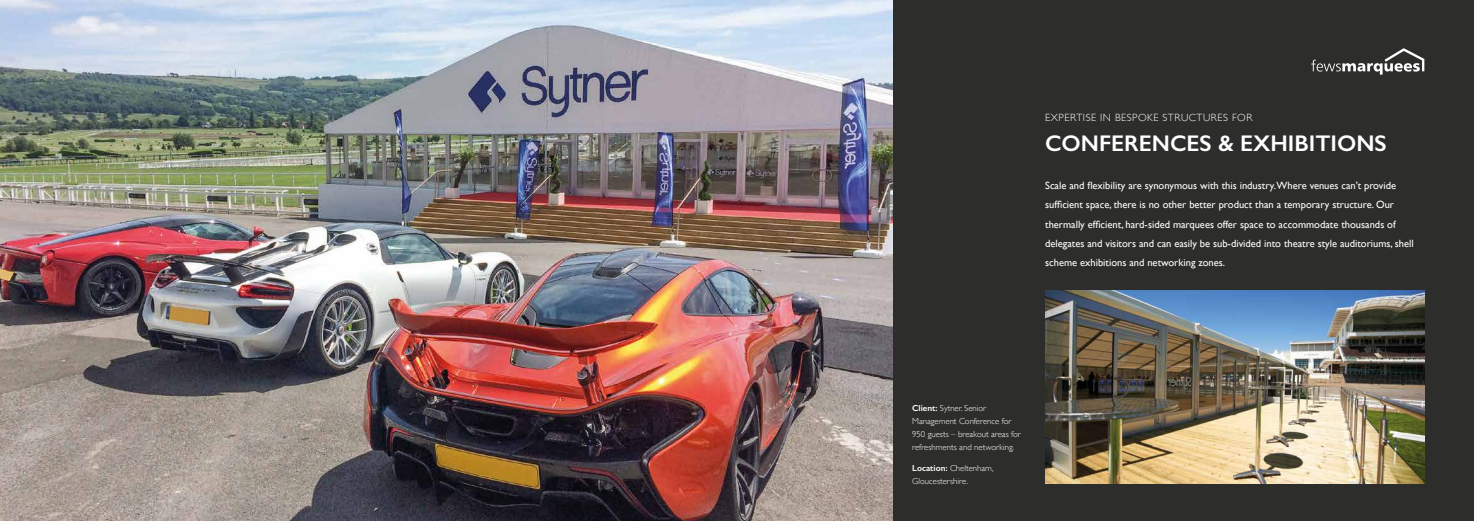
<style>
.page{position:relative;width:1474px;height:521px;background:#fff}
.page>*{position:absolute;margin:0;border:0;box-sizing:border-box;transform-origin:0 0}
.t1{font:600 22.75px "Gill Sans";color:#fff}
.t2{font:10.5px/19.2px "Gill Sans";color:#fff}
.t3{font:300 10.5px "Gill Sans";letter-spacing:.05em;color:#fff}
.t4{font:300 8.75px/13.1px "Gill Sans";color:#fff}
.s1{font-weight:600}
</style>
<div class="page">
<div style="left:0;top:0;width:1473px;height:521px;background:#2d2e2b"></div>
<img style="left:0;top:0;width:892px;height:521px">
<svg style="left:1311px;top:48px;width:113px;height:27px"></svg>
<img style="left:1045px;top:290px;width:379px;height:194px">
<p class="t3" style="left:1045px;top:110px;width:209px">EXPERTISE IN BESPOKE STRUCTURES FOR</p>
<h1 class="t1" style="left:1045px;top:130px;width:343px">CONFERENCES &amp; EXHIBITIONS</h1>
<p class="t2" style="left:1045px;top:176px;width:370px">Scale and flexibility are synonymous with this industry.Where venues can’t provide sufficient space, there is no other better product than a temporary structure. Our thermally efficient, hard-sided marquees offer space to accommodate thousands of delegates and visitors and can easily be sub-divided into theatre style auditoriums, shell scheme exhibitions and networking zones.</p>
<p class="t4" style="left:912px;top:401px;width:110px"><span class="s1">Client:</span> Sytner. Senior<br>Management Conference for<br>950 guests – breakout areas for refreshments and networking.</p>
<p class="t4" style="left:912px;top:461px;width:83px"><span class="s1">Location:</span> Cheltenham,<br>Gloucestershire.</p>
</div>
